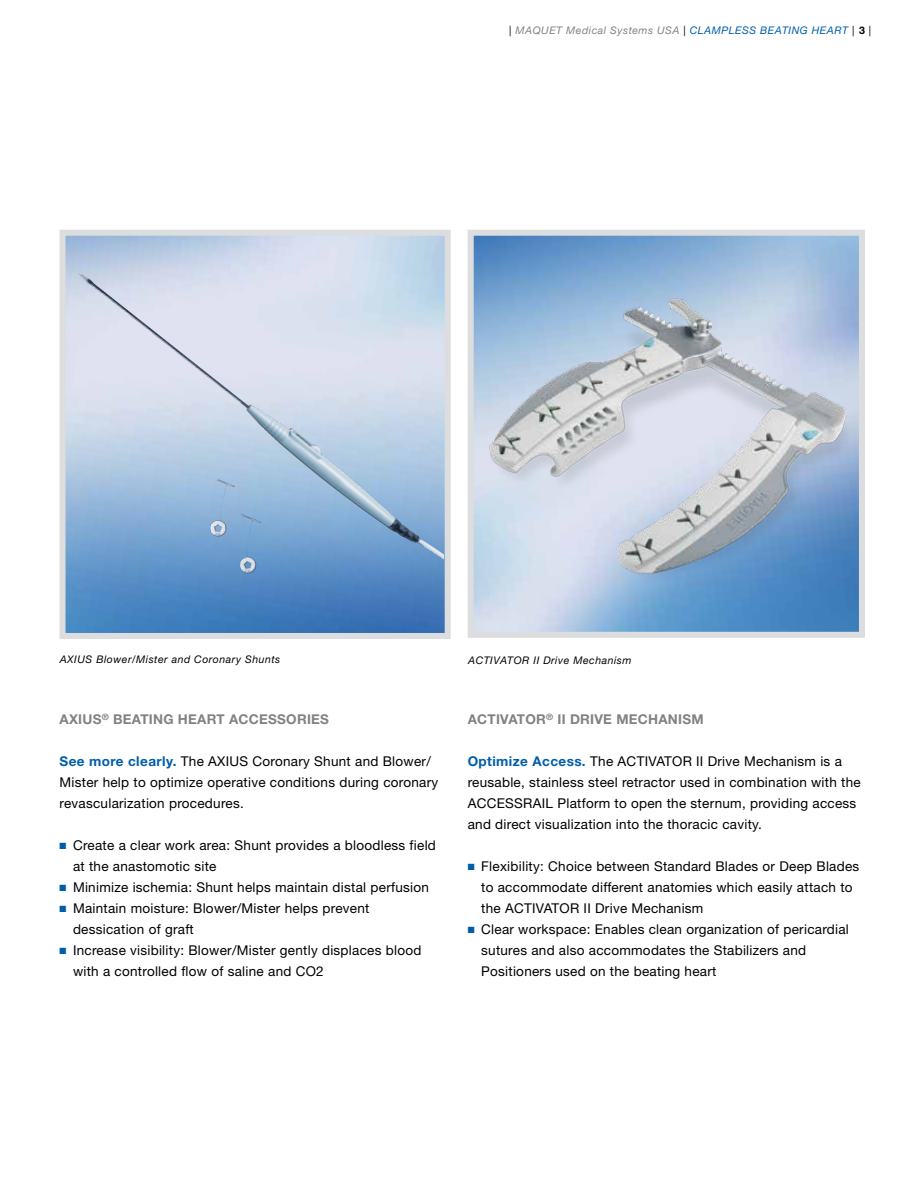
<style>
.page{position:relative;width:918px;height:1188px;background:#fff}
.page>*{position:absolute;margin:0;border:0;box-sizing:border-box;transform-origin:0 0}
.t1{font:13.5px/21px "Helvetica Neue LT Std";letter-spacing:.02em;color:#000}
.t2{font:700 13.5px "Helvetica Neue LT Std";letter-spacing:.02em;color:#808285}
.t3{font:italic 10.5px "Helvetica Neue LT Std";letter-spacing:.05em;color:#000}
.t4{font:italic 10.5px "Helvetica Neue LT Std";letter-spacing:.05em;color:#808285}
.s1{font-family:"Helvetica Neue LT";font-style:normal;color:#000}
.s2{color:#005daa}
.s3{font-family:"Helvetica Neue LT";font-weight:700;font-style:normal;color:#000}
.s4{color:#000}
.s5{font-family:"Helvetica Neue LT";font-weight:700;color:#005daa}
</style>
<div class="page">
<div style="left:468px;top:230px;width:397px;height:408px;border:6px solid #dcddde"></div>
<img style="left:67px;top:237px;width:377px;height:395px">
<div style="left:60px;top:230px;width:391px;height:409px;border:6px solid #dcddde"></div>
<img style="left:78px;top:274px;width:366px;height:286px">
<img style="left:210px;top:479px;width:47px;height:95px">
<img style="left:472px;top:230px;width:385px;height:396px">
<p class="t4" style="left:509px;top:24px;width:363px"><span class="s1">|</span> MAQUET Medical Systems USA <span class="s1">|</span> <span class="s2">CLAMPLESS BEATING HEART</span> <span class="s1">|</span> <span class="s3">3</span> <span class="s4">|</span></p>
<p class="t3" style="left:60px;top:653px;width:222px">AXIUS Blower/Mister and Coronary Shunts</p>
<p class="t2" style="left:60px;top:711px;width:271px">AXIUS<sup>®</sup> BEATING HEART ACCESSORIES</p>
<p class="t1" style="left:60px;top:751px;width:380px"><span class="s5">See more clearly.</span> The AXIUS Coronary Shunt and Blower/<br>Mister help to optimize operative conditions during coronary revascularization procedures.</p>
<p class="t1" style="left:73px;top:835px;width:364px;text-indent:-13px"><span class="s2">■</span> Create a clear work area: Shunt provides a bloodless field at the anastomotic site</p>
<p class="t1" style="left:60px;top:877px;width:371px"><span class="s2">■</span> Minimize ischemia: Shunt helps maintain distal perfusion</p>
<p class="t1" style="left:73px;top:898px;width:298px;text-indent:-13px"><span class="s2">■</span> Maintain moisture: Blower/Mister helps prevent dessication of graft</p>
<p class="t1" style="left:73px;top:940px;width:350px;text-indent:-13px"><span class="s2">■</span> Increase visibility: Blower/Mister gently displaces blood with a controlled flow of saline and CO2</p>
<p class="t3" style="left:468px;top:653px;width:165px">ACTIVATOR II Drive Mechanism</p>
<p class="t2" style="left:468px;top:711px;width:122px">ACTIVATOR<sup>®</sup> II DRIVE</p>
<p class="t2" style="left:616px;top:711px;width:23px">MECHANISM</p>
<p class="t1" style="left:468px;top:751px;width:395px"><span class="s5">Optimize Access.</span> The ACTIVATOR II Drive Mechanism is a reusable, stainless steel retractor used in combination with the ACCESSRAIL Platform to open the sternum, providing access and direct visualization into the thoracic cavity.</p>
<p class="t1" style="left:481px;top:856px;width:380px;text-indent:-13px"><span class="s2">■</span> Flexibility: Choice between Standard Blades or Deep Blades to accommodate different anatomies which easily attach to the ACTIVATOR II Drive Mechanism</p>
<p class="t1" style="left:481px;top:919px;width:369px;text-indent:-13px"><span class="s2">■</span> Clear workspace: Enables clean organization of pericardial sutures and also accommodates the Stabilizers and<br>Positioners used on the beating heart</p>
</div>
